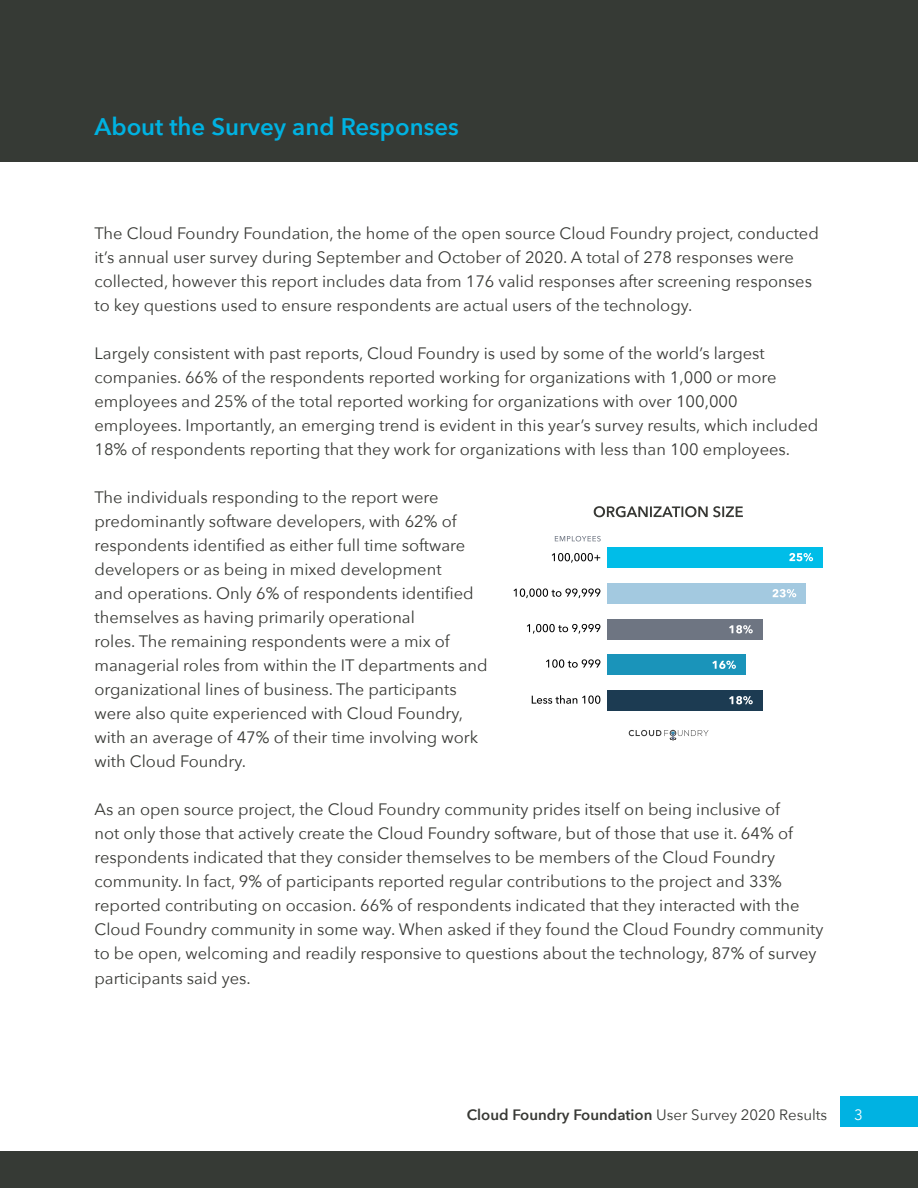
<style>
.page{position:relative;width:918px;height:1188px;background:#fff}
.page>*{position:absolute;margin:0;border:0;box-sizing:border-box;transform-origin:0 0}
.t1{font:600 24px "Avenir Next";color:#00b2e2}
.t2{font:16.5px/24px "Avenir Next";color:#383935}
.t3{font:600 15px "Avenir Next";color:#383935}
.t4{font:15px "Avenir Next";color:#fff}
.s1{font-weight:400}
</style>
<div class="page">
<div style="left:0;top:0;width:918px;height:162px;background:#363a35"></div>
<div style="left:0;top:1151px;width:918px;height:37px;background:#363a35"></div>
<div style="left:840px;top:1096px;width:78px;height:31px;background:#00b2e2"></div>
<div style="left:607px;top:547px;width:216px;height:21px;background:#00bde8"></div>
<div style="left:607px;top:583px;width:199px;height:21px;background:#a3c9e0"></div>
<div style="left:607px;top:619px;width:156px;height:20px;background:#6e7582"></div>
<div style="left:607px;top:654px;width:138px;height:21px;background:#1a94ba"></div>
<div style="left:607px;top:690px;width:156px;height:21px;background:#1c3b52"></div>
<svg style="left:789px;top:553px;width:24px;height:8px"></svg>
<svg style="left:772px;top:589px;width:24px;height:9px"></svg>
<svg style="left:729px;top:625px;width:24px;height:9px"></svg>
<svg style="left:712px;top:660px;width:24px;height:9px"></svg>
<svg style="left:729px;top:696px;width:24px;height:9px"></svg>
<svg style="left:552px;top:553px;width:48px;height:10px"></svg>
<svg style="left:514px;top:588px;width:86px;height:10px"></svg>
<svg style="left:527px;top:624px;width:73px;height:10px"></svg>
<svg style="left:546px;top:659px;width:54px;height:9px"></svg>
<svg style="left:532px;top:695px;width:68px;height:9px"></svg>
<svg style="left:555px;top:536px;width:46px;height:5px"></svg>
<svg style="left:594px;top:506px;width:149px;height:11px"></svg>
<svg style="left:629px;top:730px;width:80px;height:11px"></svg>
<h1 class="t1" style="left:94px;top:106px;width:366px">About the Survey and Responses</h1>
<p class="t2" style="left:94px;top:221px;width:726px">The Cloud Foundry Foundation, the home of the open source Cloud Foundry project, conducted it’s annual user survey during September and October of 2020. A total of 278 responses were collected, however this report includes data from 176 valid responses after screening responses to key questions used to ensure respondents are actual users of the technology.</p>
<p class="t2" style="left:94px;top:341px;width:725px">Largely consistent with past reports, Cloud Foundry is used by some of the world’s largest companies. 66% of the respondents reported working for organizations with 1,000 or more employees and 25% of the total reported working for organizations with over 100,000 employees. Importantly, an emerging trend is evident in this year’s survey results, which included 18% of respondents reporting that they work for organizations with less than 100 employees.</p>
<p class="t2" style="left:94px;top:485px;width:395px">The individuals responding to the report were predominantly software developers, with 62% of respondents identified as either full time software developers or as being in mixed development<br>and operations. Only 6% of respondents identified themselves as having primarily operational<br>roles. The remaining respondents were a mix of managerial roles from within the IT departments and organizational lines of business. The participants were also quite experienced with Cloud Foundry, with an average of 47% of their time involving work with Cloud Foundry.</p>
<p class="t2" style="left:94px;top:797px;width:730px">As an open source project, the Cloud Foundry community prides itself on being inclusive of<br>not only those that actively create the Cloud Foundry software, but of those that use it. 64% of respondents indicated that they consider themselves to be members of the Cloud Foundry community. In fact, 9% of participants reported regular contributions to the project and 33% reported contributing on occasion. 66% of respondents indicated that they interacted with the Cloud Foundry community in some way. When asked if they found the Cloud Foundry community to be open, welcoming and readily responsive to questions about the technology, 87% of survey participants said yes.</p>
<p class="t3" style="left:467px;top:1102px;width:362px">Cloud Foundry Foundation <span class="s1">User Survey 2020 Results</span></p>
<p class="t4" style="left:854px;top:1102px;width:10px">3</p>
</div>
